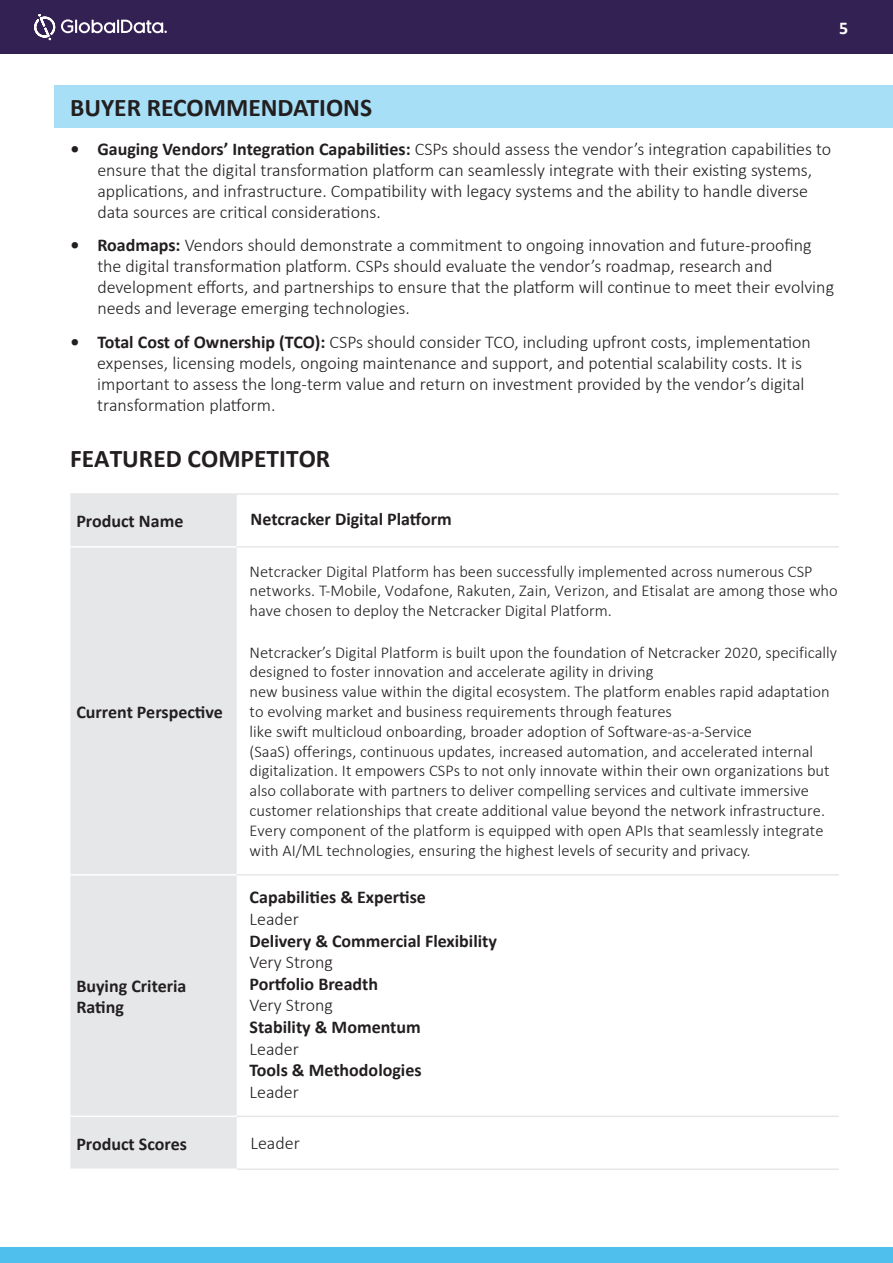
<style>
.page{position:relative;width:893px;height:1263px;background:#fff}
.page>*{position:absolute;margin:0;border:0;box-sizing:border-box;transform-origin:0 0}
.t1{font:700 25.5px "Calibri";color:#231f20}
.t2{font:300 18px/21px "Calibri";color:#231f20}
.t3{font:700 18px/21.6px "Calibri";color:#231f20}
.t4{font:700 18px "Calibri";color:#fff}
.t5{font:300 16.5px/19.8px "Calibri";color:#231f20}
.s1{font-weight:700}
</style>
<div class="page">
<div style="left:0;top:1247px;width:893px;height:16px;background:#4fc0ee"></div>
<div style="left:0;top:0;width:893px;height:54px;background:#342153"></div>
<svg style="left:34px;top:14px;width:133px;height:26px"></svg>
<div style="left:54px;top:85px;width:839px;height:42px;background:#a7dff6"></div>
<div style="left:70px;top:495px;width:167px;height:673px;background:#e6e7e9"></div>
<hr style="left:70px;top:493px;width:167px;height:2px;background:#e6e7e9">
<hr style="left:237px;top:493px;width:602px;height:2px;background:#e6e7e9">
<hr style="left:237px;top:546px;width:602px;height:2px;background:#e6e7e9">
<hr style="left:237px;top:874px;width:602px;height:1px;background:#e6e7e9">
<hr style="left:237px;top:1115px;width:602px;height:2px;background:#e6e7e9">
<hr style="left:237px;top:1168px;width:602px;height:2px;background:#e6e7e9">
<hr style="left:70px;top:546px;width:167px;height:2px;background:#fff">
<hr style="left:70px;top:874px;width:167px;height:1px;background:#fff">
<hr style="left:70px;top:1115px;width:167px;height:2px;background:#fff">
<h1 class="t1" style="left:70px;top:89px;width:304px">BUYER RECOMMENDATIONS</h1>
<p class="t4" style="left:839px;top:15px;width:11px">5</p>
<p class="t2" style="left:97px;top:138px;width:735px;text-indent:-27px"><span class="s1">• Gauging Vendors’ Integration Capabilities:</span> CSPs should assess the vendor’s integration capabilities to ensure that the digital transformation platform can seamlessly integrate with their existing systems, applications, and infrastructure. Compatibility with legacy systems and the ability to handle diverse data sources are critical considerations.</p>
<p class="t2" style="left:97px;top:235px;width:738px;text-indent:-27px"><span class="s1">• Roadmaps:</span> Vendors should demonstrate a commitment to ongoing innovation and future-proofing the digital transformation platform. CSPs should evaluate the vendor’s roadmap, research and development efforts, and partnerships to ensure that the platform will continue to meet their evolving needs and leverage emerging technologies.</p>
<p class="t2" style="left:97px;top:331px;width:715px;text-indent:-27px"><span class="s1">• Total Cost of Ownership (TCO):</span> CSPs should consider TCO, including upfront costs, implementation expenses, licensing models, ongoing maintenance and support, and potential scalability costs. It is important to assess the long-term value and return on investment provided by the vendor’s digital transformation platform.</p>
<h1 class="t1" style="left:70px;top:441px;width:262px">FEATURED COMPETITOR</h1>
<p class="t3" style="left:76px;top:510px;width:109px">Product Name</p>
<p class="t3" style="left:76px;top:701px;width:148px">Current Perspective</p>
<p class="t3" style="left:76px;top:974px;width:112px">Buying Criteria<br>Rating</p>
<p class="t3" style="left:251px;top:508px;width:203px">Netcracker Digital Platform</p>
<p class="t5" style="left:250px;top:561px;width:590px">Netcracker Digital Platform has been successfully implemented across numerous CSP networks. T-Mobile, Vodafone, Rakuten, Zain, Verizon, and Etisalat are among those who have chosen to deploy the Netcracker Digital Platform.</p>
<p class="t5" style="left:250px;top:642px;width:589px">Netcracker’s Digital Platform is built upon the foundation of Netcracker 2020, specifically designed to foster innovation and accelerate agility in driving<br>new business value within the digital ecosystem. The platform enables rapid adaptation to evolving market and business requirements through features<br>like swift multicloud onboarding, broader adoption of Software-as-a-Service<br>(SaaS) offerings, continuous updates, increased automation, and accelerated internal digitalization. It empowers CSPs to not only innovate within their own organizations but also collaborate with partners to deliver compelling services and cultivate immersive customer relationships that create additional value beyond the network infrastructure.<br>Every component of the platform is equipped with open APIs that seamlessly integrate with AI/ML technologies, ensuring the highest levels of security and privacy.</p>
<p class="t3" style="left:250px;top:886px;width:178px">Capabilities &amp; Expertise</p>
<p class="t2" style="left:250px;top:908px;width:51px">Leader</p>
<p class="t3" style="left:250px;top:929px;width:249px">Delivery &amp; Commercial Flexibility</p>
<p class="t2" style="left:250px;top:951px;width:85px">Very Strong</p>
<p class="t3" style="left:250px;top:973px;width:130px">Portfolio Breadth</p>
<p class="t2" style="left:250px;top:995px;width:85px">Very Strong</p>
<p class="t3" style="left:250px;top:1016px;width:173px">Stability &amp; Momentum</p>
<p class="t2" style="left:250px;top:1038px;width:51px">Leader</p>
<p class="t3" style="left:250px;top:1059px;width:174px">Tools &amp; Methodologies</p>
<p class="t2" style="left:250px;top:1081px;width:51px">Leader</p>
<p class="t3" style="left:76px;top:1132px;width:112px">Product Scores</p>
<p class="t2" style="left:251px;top:1132px;width:51px">Leader</p>
</div>
